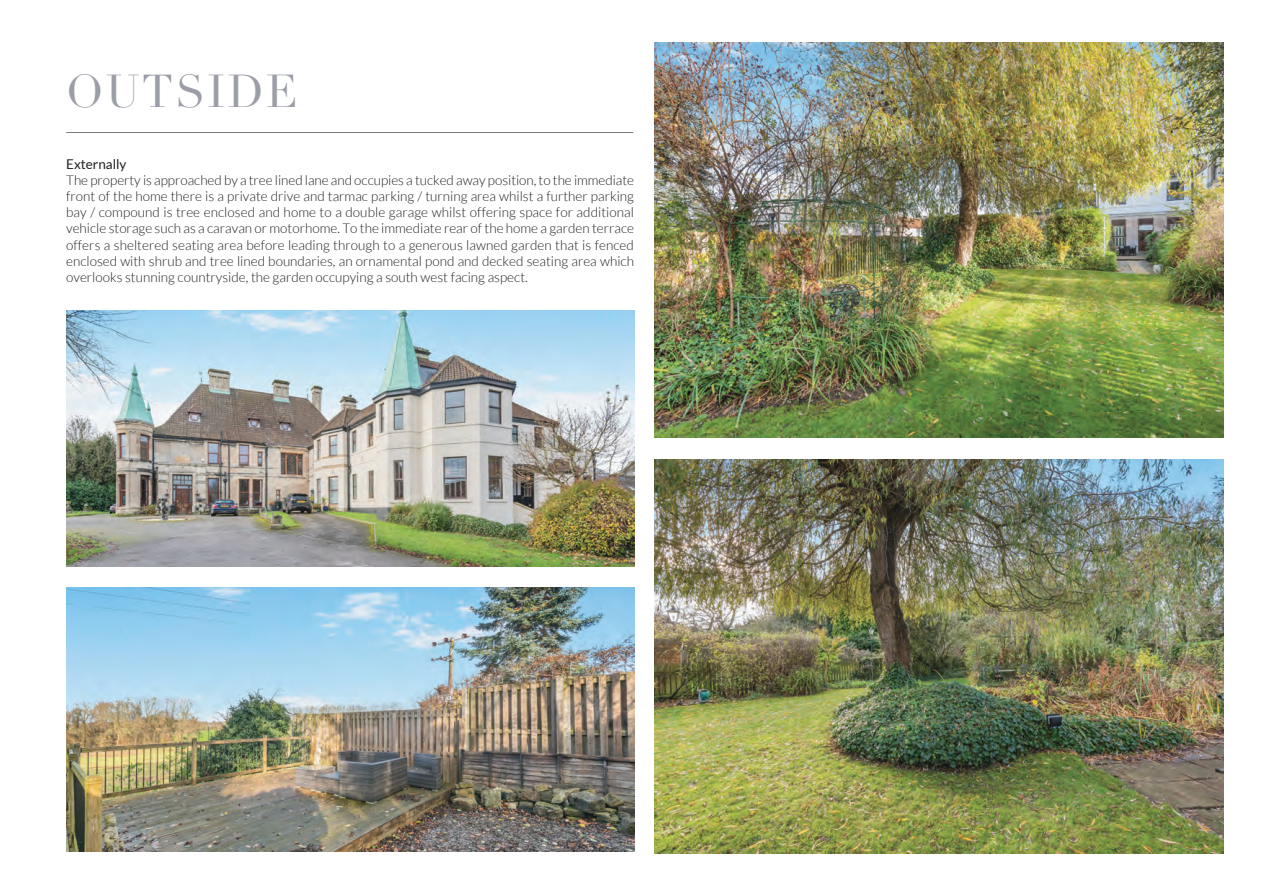
<style>
.page{position:relative;width:1270px;height:896px;background:#fff}
.page>*{position:absolute;margin:0;border:0;box-sizing:border-box;transform-origin:0 0}
.t1{font:45px "Didot";letter-spacing:.05em;color:#9b9ea7}
.t2{font:300 13.5px/16.2px "Lato";color:#231f20;text-align:justify}
.t3{font:13.5px "Lato";color:#231f20}
</style>
<div class="page">
<hr style="left:66px;top:132px;width:567px;height:1px;background:#7c7e83">
<img style="left:66px;top:587px;width:568px;height:264px">
<img style="left:654px;top:43px;width:569px;height:394px">
<img style="left:66px;top:311px;width:568px;height:255px">
<img style="left:654px;top:459px;width:569px;height:395px">
<p class="t1" style="left:66px;top:65px;width:233px">OUTSIDE</p>
<p class="t3" style="left:66px;top:156px;width:62px">Externally</p>
<p class="t2" style="left:66px;top:172px;width:569px">The property is approached by a tree lined lane and occupies a tucked away position, to the immediate front of the home there is a private drive and tarmac parking / turning area whilst a further parking bay / compound is tree enclosed and home to a double garage whilst offering space for additional vehicle storage such as a caravan or motorhome. To the immediate rear of the home a garden terrace offers a sheltered seating area before leading through to a generous lawned garden that is fenced enclosed with shrub and tree lined boundaries, an ornamental pond and decked seating area which overlooks stunning countryside, the garden occupying a south west facing aspect.</p>
</div>
